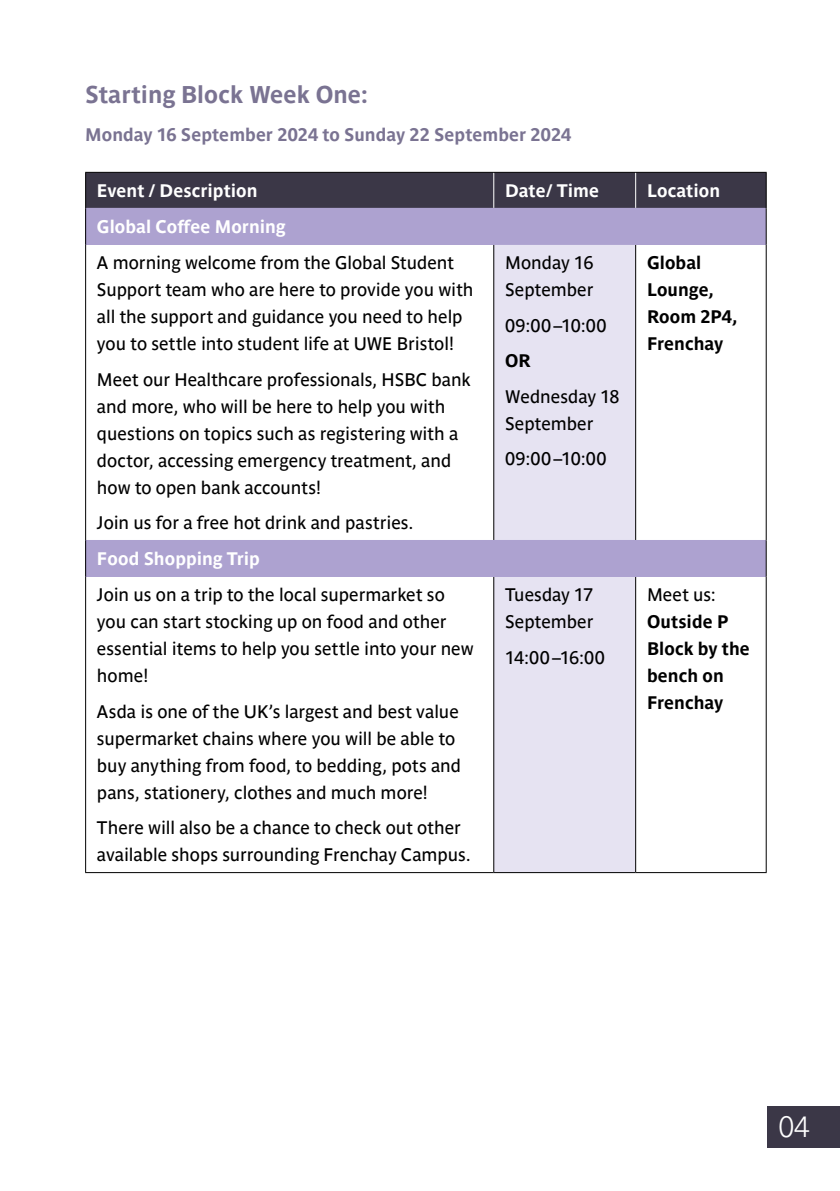
<style>
.page{position:relative;width:840px;height:1191px;background:#fff}
.page>*{position:absolute;margin:0;border:0;box-sizing:border-box;transform-origin:0 0}
.t1{font:700 29px "Parisine Pro Clair";color:#fff}
.t2{font:700 24px "Parisine Pro";color:#7a7392}
.t3{font:18px/27px "Parisine Pro";color:#000}
.t4{font:700 18px "Parisine Pro";color:#fff}
.t5{font:700 18px/27px "Parisine Pro";letter-spacing:.005em;color:#000}
.t6{font:700 18px "Parisine Pro";color:#7a7392}
</style>
<div class="page">
<div style="left:86px;top:173px;width:679px;height:35px;background:#3b3747"></div>
<div style="left:86px;top:208px;width:679px;height:36px;background:#ada2d0"></div>
<svg style="left:494px;top:245px;width:140px;height:627px;fill:#e6e3f2"></svg>
<div style="left:86px;top:540px;width:679px;height:36px;background:#ada2d0"></div>
<hr style="left:493px;top:245px;width:1px;height:295px;background:#000">
<hr style="left:634px;top:245px;width:1px;height:295px;background:#000">
<hr style="left:493px;top:577px;width:1px;height:295px;background:#000">
<hr style="left:634px;top:577px;width:1px;height:295px;background:#000">
<hr style="left:86px;top:576px;width:407px;height:1px;background:#ada2d0">
<hr style="left:493px;top:576px;width:142px;height:1px;background:#ada2d0">
<hr style="left:635px;top:576px;width:130px;height:1px;background:#ada2d0">
<hr style="left:86px;top:244px;width:407px;height:1px;background:#ada2d0">
<hr style="left:493px;top:244px;width:142px;height:1px;background:#ada2d0">
<hr style="left:635px;top:244px;width:130px;height:1px;background:#ada2d0">
<hr style="left:493px;top:173px;width:1px;height:35px;background:#fff">
<hr style="left:634px;top:173px;width:1px;height:35px;background:#fff">
<hr style="left:85px;top:208px;width:1px;height:36px;background:#000">
<hr style="left:765px;top:208px;width:1px;height:36px;background:#000">
<hr style="left:85px;top:244px;width:1px;height:296px;background:#000">
<hr style="left:765px;top:244px;width:1px;height:296px;background:#000">
<hr style="left:85px;top:540px;width:1px;height:36px;background:#000">
<hr style="left:765px;top:540px;width:1px;height:36px;background:#000">
<hr style="left:85px;top:576px;width:1px;height:296px;background:#000">
<hr style="left:85px;top:172px;width:408px;height:1px;background:#000">
<hr style="left:85px;top:173px;width:1px;height:35px;background:#000">
<hr style="left:493px;top:172px;width:142px;height:1px;background:#000">
<hr style="left:635px;top:172px;width:131px;height:1px;background:#000">
<hr style="left:765px;top:173px;width:1px;height:35px;background:#000">
<hr style="left:765px;top:576px;width:1px;height:296px;background:#000">
<hr style="left:85px;top:872px;width:408px;height:1px;background:#000">
<hr style="left:493px;top:872px;width:142px;height:1px;background:#000">
<hr style="left:635px;top:872px;width:131px;height:1px;background:#000">
<div style="left:766px;top:1106px;width:73px;height:41px;background:#3b3747"></div>
<h2 class="t2" style="left:85px;top:76px;width:284px">Starting Block Week One:</h2>
<p class="t6" style="left:85px;top:121px;width:487px">Monday 16 September 2024 to Sunday 22 September 2024</p>
<p class="t4" style="left:97px;top:177px;width:162px">Event / Description</p>
<p class="t4" style="left:505px;top:177px;width:95px">Date/ Time</p>
<p class="t4" style="left:646px;top:177px;width:75px">Location</p>
<p class="t4" style="left:97px;top:213px;width:190px">Global Coffee Morning</p>
<p class="t3" style="left:97px;top:247px;width:378px">A morning welcome from the Global Student Support team who are here to provide you with all the support and guidance you need to help you to settle into student life at UWE Bristol!</p>
<p class="t3" style="left:97px;top:364px;width:375px">Meet our Healthcare professionals, HSBC bank and more, who will be here to help you with questions on topics such as registering with a doctor, accessing emergency treatment, and how to open bank accounts!</p>
<p class="t3" style="left:97px;top:507px;width:318px">Join us for a free hot drink and pastries.</p>
<p class="t5" style="left:646px;top:247px;width:92px">Global<br>Lounge,<br>Room 2P4,<br>Frenchay</p>
<p class="t3" style="left:505px;top:247px;width:90px">Monday 16<br>September</p>
<p class="t3" style="left:505px;top:310px;width:103px">09:00 –10:00</p>
<p class="t5" style="left:505px;top:345px;width:27px">OR</p>
<p class="t3" style="left:505px;top:381px;width:116px">Wednesday 18<br>September</p>
<p class="t3" style="left:505px;top:443px;width:103px">09:00 –10:00</p>
<p class="t4" style="left:97px;top:545px;width:164px">Food Shopping Trip</p>
<p class="t3" style="left:97px;top:579px;width:378px">Join us on a trip to the local supermarket so you can start stocking up on food and other essential items to help you settle into your new home!</p>
<p class="t3" style="left:97px;top:696px;width:365px">Asda is one of the UK’s largest and best value supermarket chains where you will be able to buy anything from food, to bedding, pots and pans, stationery, clothes and much more!</p>
<p class="t3" style="left:97px;top:812px;width:375px">There will also be a chance to check out other available shops surrounding Frenchay Campus.</p>
<p class="t3" style="left:505px;top:579px;width:90px">Tuesday 17<br>September</p>
<p class="t3" style="left:505px;top:642px;width:101px">14:00 –16:00</p>
<p class="t3" style="left:646px;top:579px;width:70px">Meet us:</p>
<p class="t5" style="left:646px;top:606px;width:104px">Outside P<br>Block by the bench on<br>Frenchay</p>
<h1 class="t1" style="left:778px;top:1105px;width:32px">04</h1>
</div>
